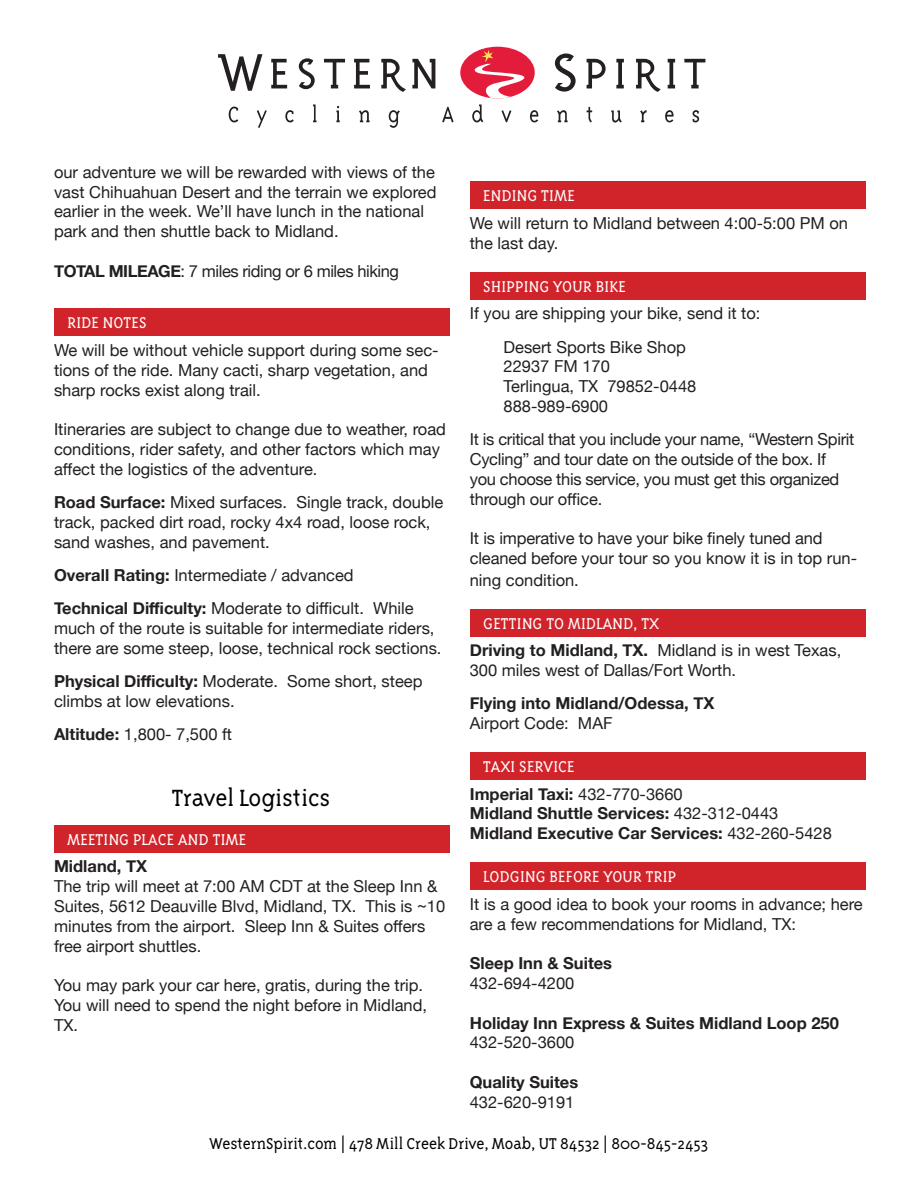
<style>
.page{position:relative;width:918px;height:1188px;background:#fff}
.page>*{position:absolute;margin:0;border:0;box-sizing:border-box;transform-origin:0 0}
.t1{font:300 27px "Triplex Serif OT";color:#000}
.t2{font:300 18px "Triplex Serif OT";letter-spacing:.02em;color:#fff}
.t3{font:300 18px "Triplex Serif OT";color:#000}
.t4{font:16.5px/19.8px "Helvetica Neue";color:#231f20}
.t5{font:700 16.5px "Helvetica Neue";color:#231f20}
.t6{font:16.5px/19.8px "Helvetica Neue";letter-spacing:-.02em;color:#231f20}
.t7{font:16.5px "Helvetica Neue";letter-spacing:-.025em;color:#231f20}
.s1{font-weight:700}
.s2{font-weight:400}
</style>
<div class="page">
<svg style="left:218px;top:47px;width:487px;height:81px"></svg>
<div style="left:54px;top:308px;width:395px;height:28px;background:#d1232a"></div>
<div style="left:54px;top:825px;width:395px;height:28px;background:#d1232a"></div>
<div style="left:470px;top:181px;width:395px;height:28px;background:#d1232a"></div>
<div style="left:470px;top:272px;width:395px;height:27px;background:#d1232a"></div>
<div style="left:470px;top:609px;width:395px;height:27px;background:#d1232a"></div>
<div style="left:470px;top:752px;width:395px;height:28px;background:#d1232a"></div>
<div style="left:470px;top:862px;width:395px;height:28px;background:#d1232a"></div>
<p class="t4" style="left:54px;top:163px;width:384px">our adventure we will be rewarded with views of the vast Chihuahuan Desert and the terrain we explored earlier in the week. We’ll have lunch in the national park and then shuttle back to Midland.</p>
<p class="t7" style="left:54px;top:259px;width:346px"><span class="s1">TOTAL MILEAGE</span>: 7 miles riding or 6 miles hiking</p>
<p class="t2" style="left:68px;top:313px;width:81px">RIDE NOTES</p>
<p class="t4" style="left:54px;top:341px;width:386px">We will be without vehicle support during some sec&shy;tions of the ride. Many cacti, sharp vegetation, and sharp rocks exist along trail.</p>
<p class="t4" style="left:54px;top:420px;width:394px">Itineraries are subject to change due to weather, road conditions, rider safety, and other factors which may affect the logistics of the adventure.</p>
<p class="t4" style="left:54px;top:493px;width:391px"><span class="s1">Road Surface:</span> Mixed surfaces. Single track, double track, packed dirt road, rocky 4x4 road, loose rock, sand washes, and pavement.</p>
<p class="t4" style="left:54px;top:566px;width:301px"><span class="s1">Overall Rating:</span> Intermediate / advanced</p>
<p class="t4" style="left:54px;top:599px;width:389px"><span class="s1">Technical Difficulty:</span> Moderate to difficult. While much of the route is suitable for intermediate riders, there are some steep, loose, technical rock sections.</p>
<p class="t4" style="left:54px;top:672px;width:370px"><span class="s1">Physical Difficulty:</span> Moderate. Some short, steep climbs at low elevations.</p>
<p class="t4" style="left:54px;top:725px;width:180px"><span class="s1">Altitude:</span> 1,800- 7,500 ft</p>
<p class="t1" style="left:172px;top:783px;width:160px">Travel Logistics</p>
<p class="t2" style="left:68px;top:830px;width:180px">MEETING PLACE AND TIME</p>
<p class="t5" style="left:54px;top:854px;width:95px">Midland, TX</p>
<p class="t4" style="left:54px;top:877px;width:393px">The trip will meet at 7:00 AM CDT at the Sleep Inn &amp; Suites, 5612 Deauville Blvd, Midland, TX. This is ~10 minutes from the airport. Sleep Inn &amp; Suites offers free airport shuttles.</p>
<p class="t4" style="left:54px;top:976px;width:375px">You may park your car here, gratis, during the trip.<br>You will need to spend the night before in Midland,<br>TX.</p>
<p class="t2" style="left:483px;top:186px;width:93px">ENDING TIME</p>
<p class="t4" style="left:470px;top:214px;width:380px">We will return to Midland between 4:00-5:00 PM on the last day.</p>
<p class="t2" style="left:483px;top:277px;width:144px">SHIPPING YOUR BIKE</p>
<p class="t4" style="left:470px;top:304px;width:292px">If you are shipping your bike, send it to:</p>
<p class="t4" style="left:504px;top:338px;width:184px">Desert Sports Bike Shop</p>
<p class="t4" style="left:504px;top:357px;width:108px">22937 FM 170</p>
<p class="t4" style="left:504px;top:377px;width:194px">Terlingua, TX 79852-0448</p>
<p class="t4" style="left:504px;top:397px;width:106px">888-989-6900</p>
<p class="t6" style="left:470px;top:430px;width:386px">It is critical that you include your name, “Western Spirit Cycling” and tour date on the outside of the box. If you choose this service, you must get this organized through our office.</p>
<p class="t4" style="left:470px;top:529px;width:389px">It is imperative to have your bike finely tuned and cleaned before your tour so you know it is in top run-</p>
<p class="t4" style="left:470px;top:571px;width:111px">ning condition.</p>
<p class="t2" style="left:483px;top:614px;width:177px">GETTING TO MIDLAND, TX</p>
<p class="t4" style="left:470px;top:641px;width:373px"><span class="s1">Driving to Midland, TX.</span> Midland is in west Texas,<br>300 miles west of Dallas/Fort Worth.</p>
<p class="t5" style="left:470px;top:690px;width:246px">Flying into Midland/Odessa, TX</p>
<p class="t4" style="left:470px;top:714px;width:144px">Airport Code: MAF</p>
<p class="t2" style="left:483px;top:757px;width:93px">TAXI SERVICE</p>
<p class="t5" style="left:470px;top:781px;width:214px">Imperial Taxi: <span class="s2">432-770-3660</span></p>
<p class="t5" style="left:470px;top:801px;width:310px">Midland Shuttle Services: <span class="s2">432-312-0443</span></p>
<p class="t5" style="left:470px;top:820px;width:364px">Midland Executive Car Services: <span class="s2">432-260-5428</span></p>
<p class="t2" style="left:483px;top:867px;width:194px">LODGING BEFORE YOUR TRIP</p>
<p class="t4" style="left:470px;top:895px;width:395px">It is a good idea to book your rooms in advance; here are a few recommendations for Midland, TX:</p>
<p class="t5" style="left:470px;top:950px;width:144px">Sleep Inn &amp; Suites</p>
<p class="t4" style="left:470px;top:974px;width:106px">432-694-4200</p>
<p class="t5" style="left:470px;top:1010px;width:371px">Holiday Inn Express &amp; Suites Midland Loop 250</p>
<p class="t4" style="left:470px;top:1034px;width:106px">432-520-3600</p>
<p class="t5" style="left:470px;top:1069px;width:110px">Quality Suites</p>
<p class="t4" style="left:470px;top:1093px;width:106px">432-620-9191</p>
<p class="t3" style="left:210px;top:1134px;width:500px">WesternSpirit.com | 478 Mill Creek Drive, Moab, UT 84532 | 800-845-2453</p>
</div>
